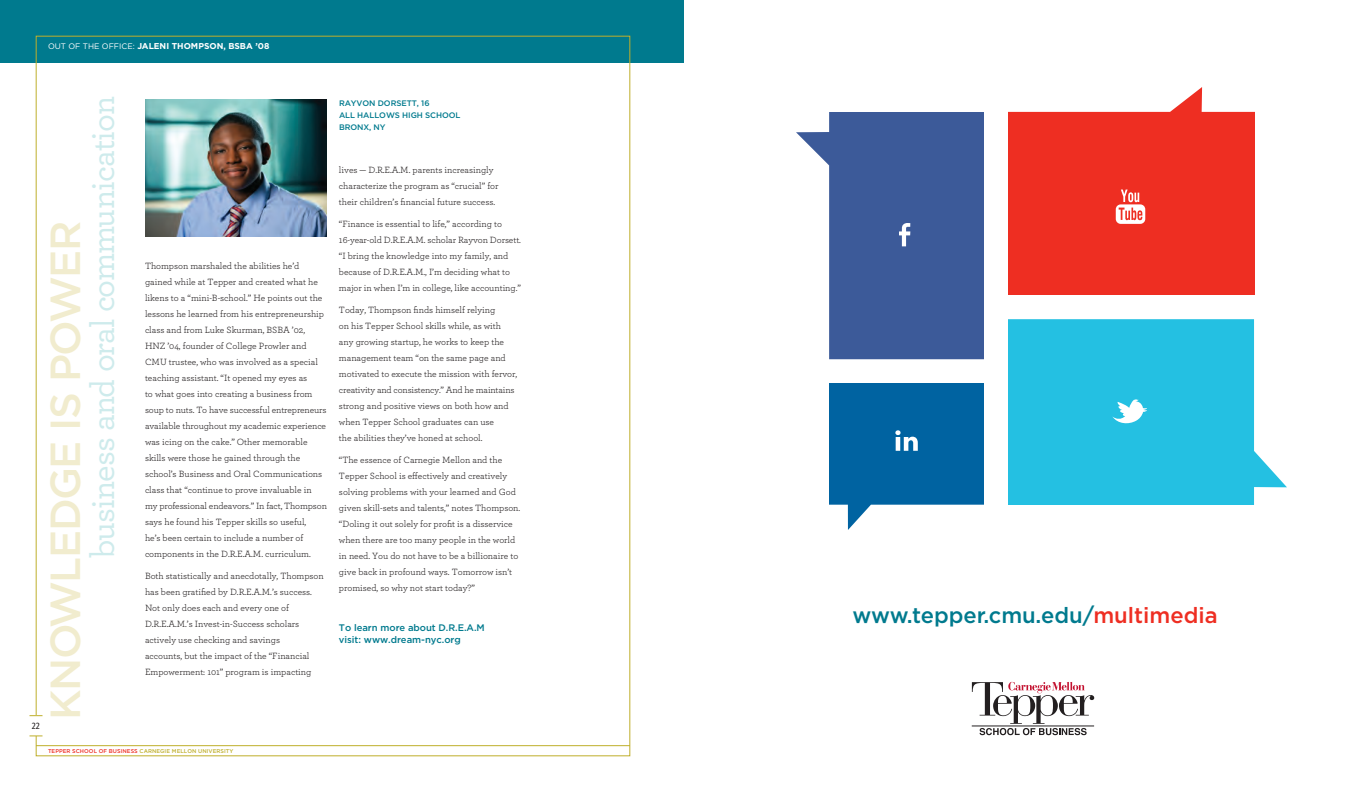
<style>
.page{position:relative;width:1368px;height:792px;background:#fff}
.page>*{position:absolute;margin:0;border:0;box-sizing:border-box;transform-origin:0 0}
.t1{font:500 42px "Gotham";letter-spacing:-.035em;color:#f1ecce}
.t2{font:500 34px "Archer";letter-spacing:-.025em;color:#ceebec}
.t3{font:500 22px "Gotham";color:#007a8e}
.t4{font:9.5px/16px "Archer";letter-spacing:-.005em;color:#231f20}
.t5{font:500 9.5px/12px "Gotham";letter-spacing:-.005em;color:#007a8e}
.t6{font:condensed 9px "Frutiger LT Std";color:#231f20}
.t7{font:700 8.5px "Gotham";color:#fff}
.t8{font:500 8px/12px "Gotham";letter-spacing:-.01em;color:#007a8e}
.t9{font:500 5.5px "Gotham";letter-spacing:.01em;color:#bfaf2b}
.s1{font-weight:400;font-size:8px}
.s2{color:#ee2e22}
</style>
<div class="page">
<div style="left:0;top:0;width:684px;height:63px;background:#007a8e"></div>
<hr style="left:36px;top:745px;width:594px;height:1px;background:#bfaf2b">
<svg style="left:30px;top:736px;width:12px;height:1px"></svg>
<svg style="left:30px;top:716px;width:12px;height:1px"></svg>
<img style="left:145px;top:99px;width:182px;height:138px">
<svg style="left:796px;top:112px;width:188px;height:247px;fill:#3c5a99"></svg>
<svg style="left:829px;top:383px;width:155px;height:147px"></svg>
<svg style="left:1008px;top:87px;width:247px;height:208px;background:#ef453b"></svg>
<svg style="left:1116px;top:190px;width:29px;height:34px"></svg>
<svg style="left:972px;top:682px;width:122px;height:53px"></svg>
<hr style="left:972px;top:726px;width:122px;height:1px;background:#231f20">
<svg style="left:1008px;top:319px;width:279px;height:186px;background:#3bc6e5"></svg>
<svg style="left:1112px;top:399px;width:35px;height:26px"></svg>
<svg style="left:899px;top:223px;width:11px;height:23px"></svg>
<p class="t7" style="left:48px;top:41px;width:223px"><span class="s1">OUT OF THE OFFICE:</span> JALENI THOMPSON, BSBA ’08</p>
<p class="t6" style="left:32px;top:721px;width:10px">22</p>
<p class="t1" style="left:41px;top:720px;width:500px;rotate:-90deg">KNOWLEDGE IS POWER</p>
<p class="t2" style="left:78px;top:558px;width:463px;rotate:-90deg">business and oral communication</p>
<p class="t8" style="left:339px;top:97px;width:123px">RAYVON DORSETT, 16<br>ALL HALLOWS HIGH SCHOOL<br>BRONX, NY</p>
<p class="t4" style="left:339px;top:161px;width:161px">lives — D.R.E.A.M. parents increasingly characterize the program as “crucial” for their children’s financial future success.</p>
<p class="t4" style="left:339px;top:215px;width:184px">“Finance is essential to life,” according to 16-year-old D.R.E.A.M. scholar Rayvon Dorsett. “I bring the knowledge into my family, and because of D.R.E.A.M., I’m deciding what to major in when I’m in college, like accounting.”</p>
<p class="t4" style="left:339px;top:301px;width:180px">Today, Thompson finds himself relying<br>on his Tepper School skills while, as with any growing startup, he works to keep the management team “on the same page and motivated to execute the mission with fervor, creativity and consistency.” And he maintains strong and positive views on both how and when Tepper School graduates can use<br>the abilities they’ve honed at school.</p>
<p class="t4" style="left:339px;top:451px;width:183px">“The essence of Carnegie Mellon and the Tepper School is effectively and creatively solving problems with your learned and God given skill-sets and talents,” notes Thompson. “Doling it out solely for profit is a disservice when there are too many people in the world in need. You do not have to be a billionaire to give back in profound ways. Tomorrow isn’t promised, so why not start today?”</p>
<p class="t5" style="left:339px;top:621px;width:147px">To learn more about D.R.E.A.M visit: www.dream-nyc.org</p>
<p class="t4" style="left:145px;top:257px;width:184px">Thompson marshaled the abilities he’d gained while at Tepper and created what he likens to a “mini-B-school.” He points out the lessons he learned from his entrepreneurship class and from Luke Skurman, BSBA ’02, HNZ ’04, founder of College Prowler and CMU trustee, who was involved as a special teaching assistant. “It opened my eyes as<br>to what goes into creating a business from soup to nuts. To have successful entrepreneurs available throughout my academic experience was icing on the cake.” Other memorable skills were those he gained through the school’s Business and Oral Communications class that “continue to prove invaluable in<br>my professional endeavors.” In fact, Thompson says he found his Tepper skills so useful,<br>he’s been certain to include a number of components in the D.R.E.A.M. curriculum.</p>
<p class="t4" style="left:145px;top:567px;width:180px">Both statistically and anecdotally, Thompson has been gratified by D.R.E.A.M.’s success.<br>Not only does each and every one of D.R.E.A.M.’s Invest-in-Success scholars actively use checking and savings<br>accounts, but the impact of the “Financial Empowerment: 101” program is impacting</p>
<p class="t9" style="left:48px;top:748px;width:187px"><span class="s2">TEPPER SCHOOL OF BUSINESS</span> CARNEGIE MELLON UNIVERSITY</p>
<p class="t3" style="left:852px;top:603px;width:367px">www.tepper.cmu.edu/<span class="s2">multimedia</span></p>
</div>
